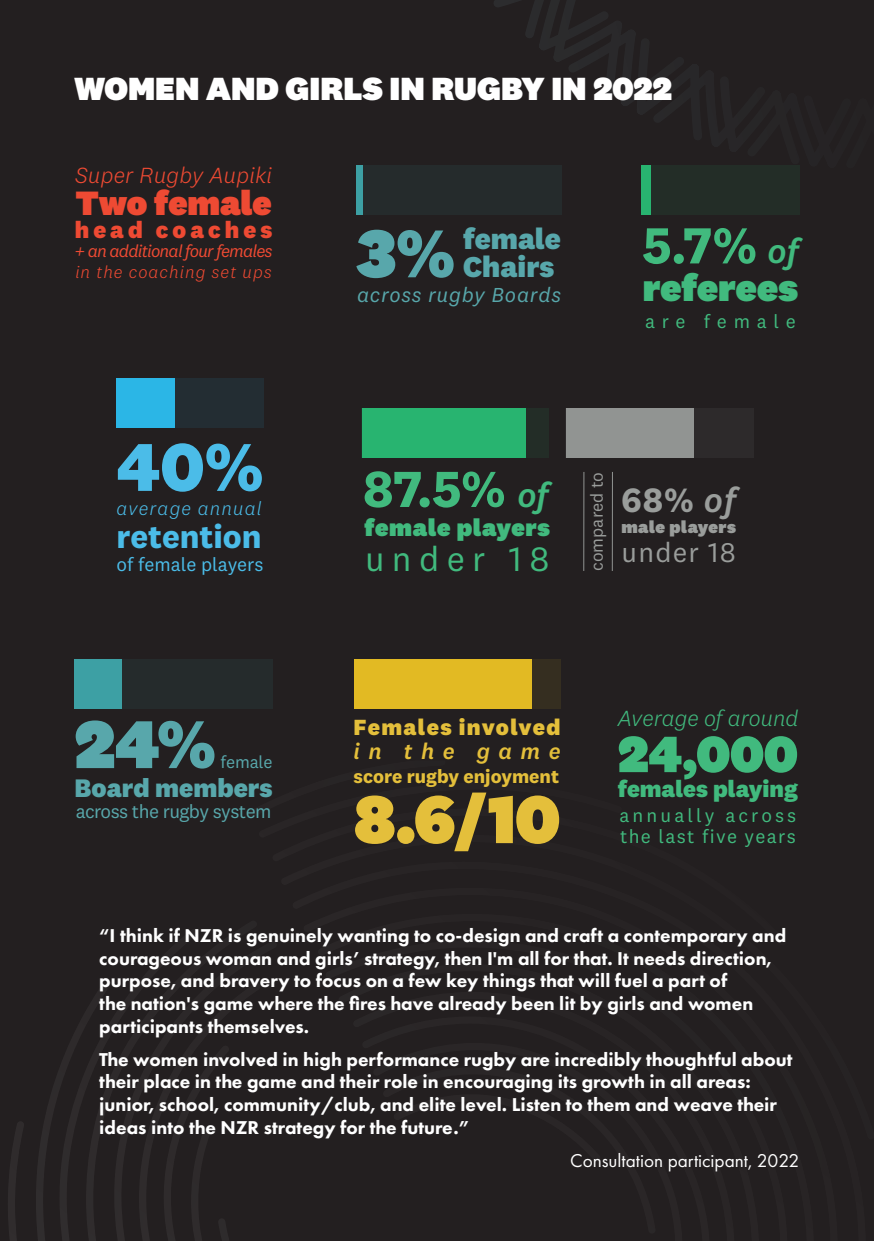
<style>
.page{position:relative;width:874px;height:1241px;background:#fff}
.page>*{position:absolute;margin:0;border:0;box-sizing:border-box;transform-origin:0 0}
.BODY_COPY{font:900 70px "National 2";color:#e4bf3b}
.BODY_COPY-2{font:900 70px "National 2";color:#58a7ab}
.BODY_COPY-3{font:800 70px "National 2";color:#4bbce8}
.BODY_COPY-4{font:900 52.85px "National 2";color:#41ba7e}
.BODY_COPY-5{font:700 52.5px "National 2";color:#41ba7e}
.BODY_COPY-6{font:900 38.5px "National 2";color:#41ba7e}
.BODY_COPY-7{font:900 35px "National 2";color:#ee4a33}
.BODY_COPY-8{font:35px "National 2";letter-spacing:.21em;color:#41ba7e}
.BODY_COPY-9{font:700 35px "National 2";color:#9a9d9b}
.HEADING_ONE{font:900 33.25px "National 2";color:#fff}
.BODY_COPY-10{font:700 33.25px "National 2";color:#4bbce8}
.BODY_COPY-11{font:800 29.75px/28px "National 2";color:#58a7ab}
.BODY_COPY-12{font:28px "National 2";letter-spacing:.04em;color:#9a9d9b}
.BODY_COPY-13{font:800 26.25px "National 2";color:#58a7ab}
.BODY_COPY-14{font:900 24.5px "National 2";letter-spacing:.03em;color:#41ba7e}
.BODY_COPY-15{font:800 23.8px "National 2";color:#41ba7e}
.BODY_COPY-16{font:800 23.8px "National 2";letter-spacing:.17em;color:#ee4a33}
.BODY_COPY-17{font:italic 300 22.75px "National 2";letter-spacing:.01em;color:#ee4a33}
.BODY_COPY-18{font:italic 300 22.75px "National 2";color:#41ba7e}
.BODY_COPY-19{font:800 22.75px "National 2";letter-spacing:.06em;color:#e4bf3b}
.BODY_COPY-20{font:italic 500 22.75px "National 2";letter-spacing:.37em;color:#e4bf3b}
.BODY_COPY-21{font:italic 21px "National 2";letter-spacing:.03em;color:#58a7ab}
.QUOTE{font:800 19.25px/22.8px "Futura PT";color:#fff}
.BODY_COPY-22{font:19.25px/21px "National 2";letter-spacing:.11em;color:#41ba7e}
.QUOTE-2{font:19.25px "Futura PT";color:#fff}
.BODY_COPY-23{font:19.25px "National 2";letter-spacing:-.03em;color:#58a7ab}
.BODY_COPY-24{font:700 19.25px "National 2";color:#e4bf3b}
.BODY_COPY-25{font:19.25px "National 2";color:#4bbce8}
.BODY_COPY-26{font:italic 300 19.25px "National 2";letter-spacing:.06em;color:#4bbce8}
.BODY_COPY-27{font:19.25px "National 2";letter-spacing:.35em;color:#41ba7e}
.BODY_COPY-28{font:italic 17.5px "National 2";letter-spacing:-.05em;color:#ee4a33}
.BODY_COPY-29{font:italic 300 17.5px "National 2";letter-spacing:.06em;color:#ee4a33}
.BODY_COPY-30{font:900 17.5px "National 2";letter-spacing:.03em;color:#9a9d9b}
.BODY_COPY-31{font:17.5px "National 2";color:#9a9d9b}
.BODY_COPY-32{font:17.5px "National 2";letter-spacing:-.01em;color:#58a7ab}
.s1{font-weight:500;font-style:italic;font-size:35px}
.s2{font-weight:500;font-style:italic}
</style>
<div class="page">
<div style="left:0;top:0;width:873px;height:1240px;background:#231f20"></div>
<svg style="left:494px;top:0;width:306px;height:176px"></svg>
<svg style="left:8px;top:1122px;width:16px;height:118px"></svg>
<svg style="left:36px;top:1071px;width:23px;height:169px"></svg>
<svg style="left:59px;top:1022px;width:27px;height:218px"></svg>
<svg style="left:86px;top:1040px;width:28px;height:200px"></svg>
<svg style="left:114px;top:1057px;width:25px;height:183px"></svg>
<svg style="left:139px;top:1074px;width:25px;height:166px"></svg>
<svg style="left:164px;top:1093px;width:24px;height:147px"></svg>
<svg style="left:191px;top:1129px;width:38px;height:111px"></svg>
<div style="left:641px;top:165px;width:158px;height:50px;background:#232d27"></div>
<div style="left:641px;top:165px;width:9px;height:50px;background:#28b470"></div>
<div style="left:116px;top:378px;width:147px;height:50px;background:#232d33"></div>
<div style="left:116px;top:378px;width:59px;height:50px;background:#2bb6e6"></div>
<hr style="left:583px;top:472px;width:1px;height:99px;background:#919492">
<hr style="left:611px;top:472px;width:1px;height:99px;background:#919492">
<div style="left:565px;top:408px;width:188px;height:49px;background:#2d2a2b"></div>
<div style="left:565px;top:408px;width:128px;height:49px;background:#919492"></div>
<div style="left:362px;top:408px;width:186px;height:49px;background:#232d27"></div>
<div style="left:362px;top:408px;width:163px;height:49px;background:#28b470"></div>
<div style="left:356px;top:165px;width:205px;height:50px;background:#252b2c"></div>
<div style="left:356px;top:165px;width:6px;height:50px;background:#3da0a4"></div>
<div style="left:74px;top:659px;width:198px;height:49px;background:#252b2c"></div>
<div style="left:74px;top:659px;width:48px;height:49px;background:#3da0a4"></div>
<div style="left:353px;top:659px;width:207px;height:49px;background:#352e20"></div>
<div style="left:353px;top:659px;width:178px;height:49px;background:#e2ba23"></div>
<p class="HEADING_ONE" style="left:74px;top:67px;width:598px">WOMEN AND GIRLS IN RUGBY IN 2022</p>
<p class="BODY_COPY-17" style="left:75px;top:162px;width:198px">Super Rugby Aupiki</p>
<p class="BODY_COPY-7" style="left:75px;top:181px;width:198px">Two female</p>
<p class="BODY_COPY-16" style="left:75px;top:215px;width:199px">head coaches</p>
<p class="BODY_COPY-29" style="left:75px;top:261px;width:198px">in the coaching set ups</p>
<p class="BODY_COPY-28" style="left:74px;top:241px;width:200px">+ an additional four females</p>
<p class="BODY_COPY-3" style="left:116px;top:423px;width:148px">40%</p>
<p class="BODY_COPY-26" style="left:116px;top:497px;width:146px">average annual</p>
<p class="BODY_COPY-10" style="left:116px;top:515px;width:147px">retention</p>
<p class="BODY_COPY-25" style="left:116px;top:552px;width:148px">of female players</p>
<p class="BODY_COPY-2" style="left:356px;top:209px;width:100px">3%</p>
<p class="BODY_COPY-11" style="left:463px;top:225px;width:99px">female<br>Chairs</p>
<p class="BODY_COPY-21" style="left:357px;top:282px;width:206px">across rugby Boards</p>
<p class="BODY_COPY-5" style="left:642px;top:213px;width:158px">5.7% <span class="s1">of</span></p>
<p class="BODY_COPY-6" style="left:642px;top:263px;width:157px">referees</p>
<p class="BODY_COPY-27" style="left:644px;top:309px;width:152px">are female</p>
<p class="BODY_COPY-5" style="left:363px;top:456px;width:187px">87.5% <span class="s1">of</span></p>
<p class="BODY_COPY-14" style="left:364px;top:512px;width:187px">female players</p>
<p class="BODY_COPY-8" style="left:365px;top:538px;width:186px">under 18</p>
<p class="BODY_COPY-31" style="left:586px;top:571px;width:100px;rotate:-90deg">compared to</p>
<p class="BODY_COPY-9" style="left:621px;top:478px;width:116px">68% <span class="s2">of</span></p>
<p class="BODY_COPY-12" style="left:621px;top:535px;width:116px">under 18</p>
<p class="BODY_COPY-30" style="left:621px;top:515px;width:116px">male players</p>
<p class="BODY_COPY-19" style="left:353px;top:712px;width:208px">Females involved</p>
<p class="BODY_COPY-20" style="left:353px;top:737px;width:208px">in the game</p>
<p class="BODY_COPY-24" style="left:353px;top:764px;width:207px">score rugby enjoyment</p>
<p class="BODY_COPY-2" style="left:75px;top:699px;width:143px">24%</p>
<p class="BODY_COPY-32" style="left:220px;top:751px;width:54px">female</p>
<p class="BODY_COPY-13" style="left:74px;top:771px;width:200px">Board members</p>
<p class="BODY_COPY-23" style="left:76px;top:800px;width:197px">across the rugby system</p>
<p class="BODY_COPY" style="left:354px;top:774px;width:207px">8.6/10</p>
<p class="BODY_COPY-18" style="left:617px;top:705px;width:182px">Average of around</p>
<p class="BODY_COPY-4" style="left:617px;top:720px;width:181px">24,000</p>
<p class="BODY_COPY-15" style="left:617px;top:774px;width:182px">females playing</p>
<p class="BODY_COPY-22" style="left:619px;top:804px;width:178px">annually across the last five years</p>
<p class="QUOTE" style="left:99px;top:923px;width:688px">“I think if NZR is genuinely wanting to co-design and craft a contemporary and courageous woman and girls’ strategy, then I'm all for that. It needs direction, purpose, and bravery to focus on a few key things that will fuel a part of<br>the nation's game where the fires have already been lit by girls and women participants themselves.</p>
<p class="QUOTE" style="left:99px;top:1047px;width:694px">The women involved in high performance rugby are incredibly thoughtful about their place in the game and their role in encouraging its growth in all areas: junior, school, community/club, and elite level. Listen to them and weave their ideas into the NZR strategy for the future.”</p>
<p class="QUOTE-2" style="left:570px;top:1148px;width:231px">Consultation participant, 2022</p>
</div>
